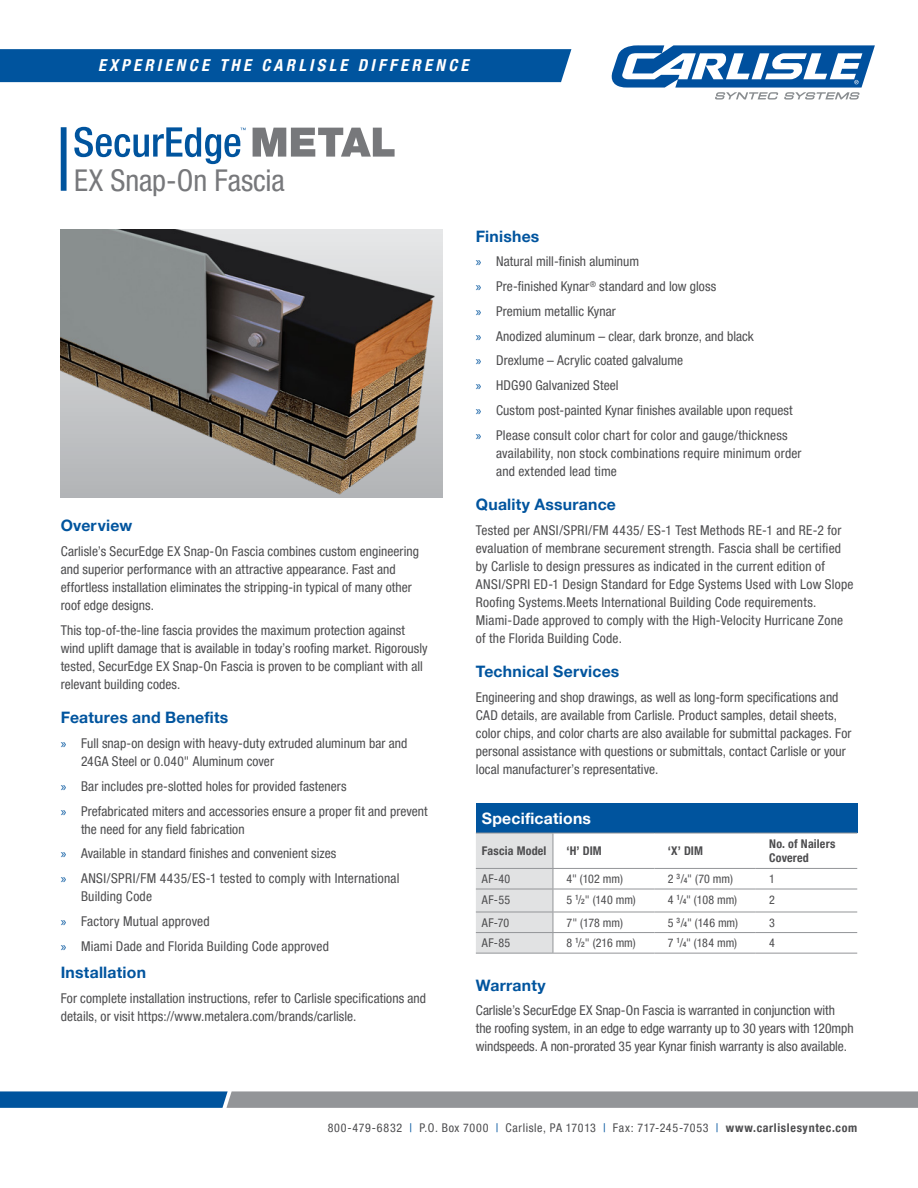
<style>
.page{position:relative;width:918px;height:1188px;background:#fff}
.page>*{position:absolute;margin:0;border:0;box-sizing:border-box;transform-origin:0 0}
.Product_SubHead{font:condensed 30px "Helvetica Neue LT Pro";letter-spacing:-.005em;color:#77787b}
.t1{font:italic 700 condensed 16.5px "Helvetica Neue LT Pro";letter-spacing:.205em;color:#fff}
.t2{font:700 15.75px "Helvetica Neue LT Pro";letter-spacing:.015em;color:#00549e}
.t3{font:700 15.75px "Helvetica Neue LT Pro";letter-spacing:.015em;color:#fff}
.t4{font:condensed 13.5px/18px "Helvetica Neue LT Pro";letter-spacing:.005em;color:#4d4d4f}
.t5{font:condensed 12px "Helvetica Neue LT Pro";letter-spacing:.035em;color:#4d4d4f}
.t6{font:700 condensed 12px/14.4px "Helvetica Neue LT Pro";letter-spacing:.015em;color:#4d4d4f}
.s1{font-family:"Myriad Pro";font-stretch:normal;color:#00549e}
.s2{font-weight:500;font-size:7.5px}
.s3{color:#00549e}
.s4{font-weight:700}
</style>
<div class="page">
<svg style="left:74px;top:127px;width:172px;height:37px"></svg>
<div style="left:61px;top:127px;width:6px;height:64px;background:#00549e"></div>
<svg style="left:253px;top:128px;width:142px;height:29px"></svg>
<svg style="left:0;top:1091px;width:918px;height:17px;background:#74899d"></svg>
<div style="left:476px;top:803px;width:381px;height:30px;background:#00549e"></div>
<hr style="left:553px;top:833px;width:101px;height:1px;background:#939598">
<hr style="left:654px;top:833px;width:102px;height:1px;background:#939598">
<hr style="left:756px;top:833px;width:101px;height:1px;background:#939598">
<hr style="left:553px;top:868px;width:101px;height:1px;background:#939598">
<hr style="left:654px;top:868px;width:102px;height:1px;background:#939598">
<hr style="left:756px;top:868px;width:101px;height:1px;background:#939598">
<hr style="left:553px;top:889px;width:101px;height:1px;background:#939598">
<hr style="left:654px;top:889px;width:102px;height:1px;background:#939598">
<hr style="left:756px;top:889px;width:101px;height:1px;background:#939598">
<hr style="left:553px;top:912px;width:101px;height:1px;background:#939598">
<hr style="left:654px;top:912px;width:102px;height:1px;background:#939598">
<hr style="left:756px;top:912px;width:101px;height:1px;background:#939598">
<hr style="left:553px;top:932px;width:101px;height:1px;background:#939598">
<svg style="left:476px;top:833px;width:78px;height:120px;background:#dcddde"></svg>
<hr style="left:654px;top:932px;width:102px;height:1px;background:#939598">
<hr style="left:756px;top:932px;width:101px;height:1px;background:#939598">
<hr style="left:476px;top:953px;width:77px;height:1px;background:#939598">
<hr style="left:553px;top:953px;width:101px;height:1px;background:#939598">
<hr style="left:654px;top:953px;width:102px;height:1px;background:#939598">
<hr style="left:756px;top:953px;width:101px;height:1px;background:#939598">
<img style="left:61px;top:230px;width:381px;height:268px">
<div style="left:0;top:49px;width:571px;height:33px;background:#00549e"></div>
<svg style="left:612px;top:45px;width:263px;height:55px"></svg>
<p class="t1" style="left:98px;top:55px;width:372px">EXPERIENCE THE CARLISLE DIFFERENCE</p>
<p class="Product_SubHead" style="left:74px;top:162px;width:212px">EX Snap-On Fascia</p>
<p class="t2" style="left:61px;top:516px;width:73px">Overview</p>
<p class="t4" style="left:61px;top:542px;width:360px">Carlisle’s SecurEdge EX Snap-On Fascia combines custom engineering and superior performance with an attractive appearance. Fast and effortless installation eliminates the stripping-in typical of many other roof edge designs.</p>
<p class="t4" style="left:61px;top:621px;width:369px">This top-of-the-line fascia provides the maximum protection against wind uplift damage that is available in today’s roofing market. Rigorously tested, SecurEdge EX Snap-On Fascia is proven to be compliant with all relevant building codes.</p>
<p class="t2" style="left:61px;top:708px;width:169px">Features and Benefits</p>
<p class="t4" style="left:81px;top:734px;width:328px;text-indent:-20px"><span class="s1">»</span> Full snap-on design with heavy-duty extruded aluminum bar and<br>24GA Steel or 0.040" Aluminum cover</p>
<p class="t4" style="left:61px;top:777px;width:287px"><span class="s1">»</span> Bar includes pre-slotted holes for provided fasteners</p>
<p class="t4" style="left:81px;top:802px;width:348px;text-indent:-20px"><span class="s1">»</span> Prefabricated miters and accessories ensure a proper fit and prevent the need for any field fabrication</p>
<p class="t4" style="left:61px;top:844px;width:277px"><span class="s1">»</span> Available in standard finishes and convenient sizes</p>
<p class="t4" style="left:81px;top:869px;width:320px;text-indent:-20px"><span class="s1">»</span> ANSI/SPRI/FM 4435/ES-1 tested to comply with International<br>Building Code</p>
<p class="t4" style="left:61px;top:912px;width:150px"><span class="s1">»</span> Factory Mutual approved</p>
<p class="t4" style="left:61px;top:937px;width:270px"><span class="s1">»</span> Miami Dade and Florida Building Code approved</p>
<p class="t2" style="left:61px;top:963px;width:87px">Installation</p>
<p class="t4" style="left:61px;top:989px;width:367px">For complete installation instructions, refer to Carlisle specifications and details, or visit https://www.metalera.com/brands/carlisle.</p>
<p class="t2" style="left:476px;top:226px;width:65px">Finishes</p>
<p class="t4" style="left:476px;top:253px;width:165px"><span class="s1">»</span> Natural mill-finish aluminum</p>
<p class="t4" style="left:476px;top:277px;width:242px"><span class="s1">»</span> Pre-finished Kynar<sup>®</sup> standard and low gloss</p>
<p class="t4" style="left:476px;top:302px;width:142px"><span class="s1">»</span> Premium metallic Kynar</p>
<p class="t4" style="left:476px;top:327px;width:280px"><span class="s1">»</span> Anodized aluminum – clear, dark bronze, and black</p>
<p class="t4" style="left:476px;top:352px;width:209px"><span class="s1">»</span> Drexlume – Acrylic coated galvalume</p>
<p class="t4" style="left:476px;top:376px;width:144px"><span class="s1">»</span> HDG90 Galvanized Steel</p>
<p class="t4" style="left:476px;top:401px;width:318px"><span class="s1">»</span> Custom post-painted Kynar finishes available upon request</p>
<p class="t4" style="left:496px;top:426px;width:307px;text-indent:-20px"><span class="s1">»</span> Please consult color chart for color and gauge/thickness availability, non stock combinations require minimum order and extended lead time</p>
<p class="t2" style="left:476px;top:495px;width:142px">Quality Assurance</p>
<p class="t4" style="left:476px;top:521px;width:379px">Tested per ANSI/SPRI/FM 4435/ ES-1 Test Methods RE-1 and RE-2 for evaluation of membrane securement strength. Fascia shall be certified by Carlisle to design pressures as indicated in the current edition of ANSI/SPRI ED-1 Design Standard for Edge Systems Used with Low Slope Roofing Systems.Meets International Building Code requirements.<br>Miami-Dade approved to comply with the High-Velocity Hurricane Zone of the Florida Building Code.</p>
<p class="t2" style="left:476px;top:662px;width:145px">Technical Services</p>
<p class="t4" style="left:476px;top:688px;width:377px">Engineering and shop drawings, as well as long-form specifications and CAD details, are available from Carlisle. Product samples, detail sheets, color chips, and color charts are also available for submittal packages. For personal assistance with questions or submittals, contact Carlisle or your local manufacturer’s representative.</p>
<p class="t3" style="left:482px;top:808px;width:111px">Specifications</p>
<p class="t6" style="left:482px;top:844px;width:66px">Fascia Model</p>
<p class="t6" style="left:566px;top:844px;width:37px">‘H’ DIM</p>
<p class="t6" style="left:668px;top:844px;width:37px">‘X’ DIM</p>
<p class="t6" style="left:769px;top:836px;width:68px">No. of Nailers<br>Covered</p>
<p class="t5" style="left:482px;top:872px;width:30px">AF-40</p>
<p class="t5" style="left:566px;top:872px;width:58px">4" (102 mm)</p>
<p class="t5" style="left:668px;top:872px;width:67px">2 <sup>3</sup>/<span class="s2">4</span>" (70 mm)</p>
<p class="t5" style="left:769px;top:872px;width:7px">1</p>
<p class="t5" style="left:482px;top:892px;width:30px">AF-55</p>
<p class="t5" style="left:566px;top:892px;width:71px">5 <sup>1</sup>/<span class="s2">2</span>" (140 mm)</p>
<p class="t5" style="left:668px;top:892px;width:71px">4 <sup>1</sup>/<span class="s2">4</span>" (108 mm)</p>
<p class="t5" style="left:769px;top:892px;width:7px">2</p>
<p class="t5" style="left:482px;top:915px;width:29px">AF-70</p>
<p class="t5" style="left:566px;top:915px;width:58px">7" (178 mm)</p>
<p class="t5" style="left:668px;top:915px;width:72px">5 <sup>3</sup>/<span class="s2">4</span>" (146 mm)</p>
<p class="t5" style="left:769px;top:915px;width:7px">3</p>
<p class="t5" style="left:482px;top:936px;width:30px">AF-85</p>
<p class="t5" style="left:566px;top:936px;width:71px">8 <sup>1</sup>/<span class="s2">2</span>" (216 mm)</p>
<p class="t5" style="left:668px;top:936px;width:71px">7 <sup>1</sup>/<span class="s2">4</span>" (184 mm)</p>
<p class="t5" style="left:769px;top:936px;width:7px">4</p>
<p class="t2" style="left:476px;top:975px;width:71px">Warranty</p>
<p class="t4" style="left:476px;top:1001px;width:379px">Carlisle’s SecurEdge EX Snap-On Fascia is warranted in conjunction with the roofing system, in an edge to edge warranty up to 30 years with 120mph windspeeds. A non-prorated 35 year Kynar finish warranty is also available.</p>
<p class="t5" style="left:328px;top:1121px;width:531px">800-479-6832 <span class="s3">|</span> P.O. Box 7000 <span class="s3">|</span> Carlisle, PA 17013 <span class="s3">|</span> Fax: 717-245-7053 <span class="s3">|</span> <span class="s4">www.carlislesyntec.com</span></p>
</div>
